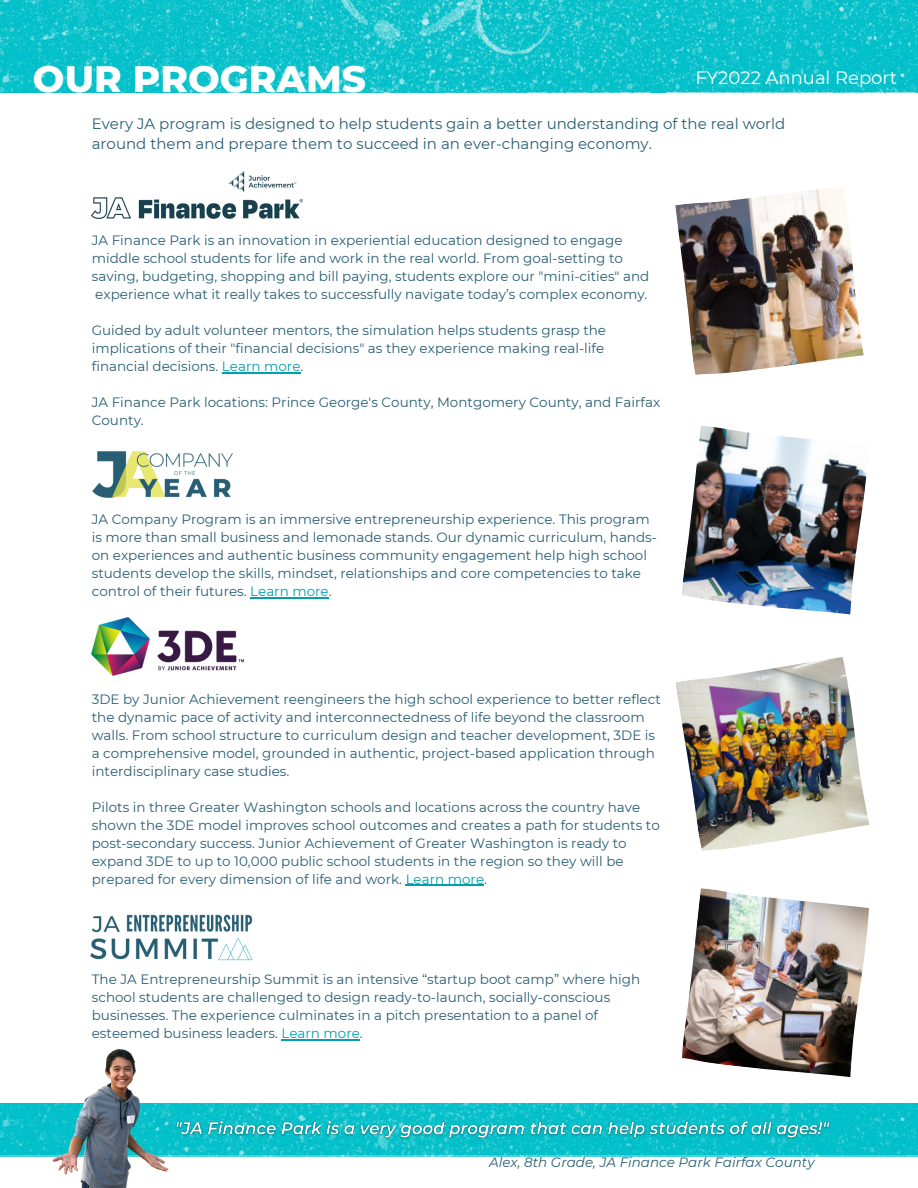
<style>
.page{position:relative;width:918px;height:1188px;background:#fff}
.page>*{position:absolute;margin:0;border:0;box-sizing:border-box;transform-origin:0 0}
.t1{font:800 37.5px "Montserrat";color:#fff}
.t2{font:18px "Montserrat";color:#fff}
.t3{font:15px/20.2px "Montserrat";color:#285e74}
.t4{font:13.5px/18px "Montserrat";color:#285e74}
.t5{font:italic 13.5px "Montserrat";color:#285e74}
.s1{color:#00a0af}
</style>
<div class="page">
<img style="left:0;top:90px;width:918px;height:2px">
<img style="left:0;top:0;width:918px;height:90px">
<img style="left:92px;top:172px;width:210px;height:46px">
<img style="left:92px;top:451px;width:141px;height:47px">
<img style="left:92px;top:617px;width:152px;height:59px">
<img style="left:90px;top:914px;width:163px;height:47px">
<img style="left:675px;top:187px;width:189px;height:188px">
<img style="left:682px;top:426px;width:185px;height:188px">
<img style="left:675px;top:657px;width:194px;height:194px">
<img style="left:682px;top:888px;width:187px;height:189px">
<img style="left:0;top:1103px;width:918px;height:53px">
<img style="left:46px;top:1049px;width:132px;height:139px">
<hr style="left:222px;top:372px;width:78px;height:1px;background:#00a0af">
<hr style="left:250px;top:597px;width:79px;height:1px;background:#00a0af">
<hr style="left:406px;top:885px;width:78px;height:1px;background:#00a0af">
<hr style="left:281px;top:1039px;width:79px;height:1px;background:#00a0af">
<img style="left:170px;top:1113px;width:666px;height:31px">
<h1 class="t1" style="left:33px;top:55px;width:335px">OUR PROGRAMS</h1>
<p class="t3" style="left:92px;top:113px;width:695px">Every JA program is designed to help students gain a better understanding of the real world around them and prepare them to succeed in an ever-changing economy.</p>
<h2 class="t2" style="left:696px;top:67px;width:203px">FY2022 Annual Report</h2>
<p class="t4" style="left:92px;top:231px;width:559px">JA Finance Park is an innovation in experiential education designed to engage middle school students for life and work in the real world. From goal-setting to saving, budgeting, shopping and bill paying, students explore our "mini-cities" and experience what it really takes to successfully navigate today’s complex economy.</p>
<p class="t4" style="left:92px;top:321px;width:516px">Guided by adult volunteer mentors, the simulation helps students grasp the implications of their "financial decisions" as they experience making real-life financial decisions. <span class="s1">Learn more</span>.</p>
<p class="t4" style="left:92px;top:393px;width:570px">JA Finance Park locations: Prince George's County, Montgomery County, and Fairfax<br>County.</p>
<p class="t4" style="left:92px;top:510px;width:567px">JA Company Program is an immersive entrepreneurship experience. This program is more than small business and lemonade stands. Our dynamic curriculum, hands&shy;on experiences and authentic business community engagement help high school students develop the skills, mindset, relationships and core competencies to take control of their futures. <span class="s1">Learn more</span>.</p>
<p class="t4" style="left:92px;top:690px;width:571px">3DE by Junior Achievement reengineers the high school experience to better reflect the dynamic pace of activity and interconnectedness of life beyond the classroom walls. From school structure to curriculum design and teacher development, 3DE is a comprehensive model, grounded in authentic, project-based application through interdisciplinary case studies.</p>
<p class="t4" style="left:92px;top:798px;width:570px">Pilots in three Greater Washington schools and locations across the country have shown the 3DE model improves school outcomes and creates a path for students to post-secondary success. Junior Achievement of Greater Washington is ready to expand 3DE to up to 10,000 public school students in the region so they will be prepared for every dimension of life and work. <span class="s1">Learn more</span>.</p>
<p class="t4" style="left:92px;top:970px;width:550px">The JA Entrepreneurship Summit is an intensive “startup boot camp” where high school students are challenged to design ready-to-launch, socially-conscious businesses. The experience culminates in a pitch presentation to a panel of esteemed business leaders. <span class="s1">Learn more</span>.</p>
<p class="t5" style="left:489px;top:1154px;width:327px">Alex, 8th Grade, JA Finance Park Fairfax County</p>
</div>
